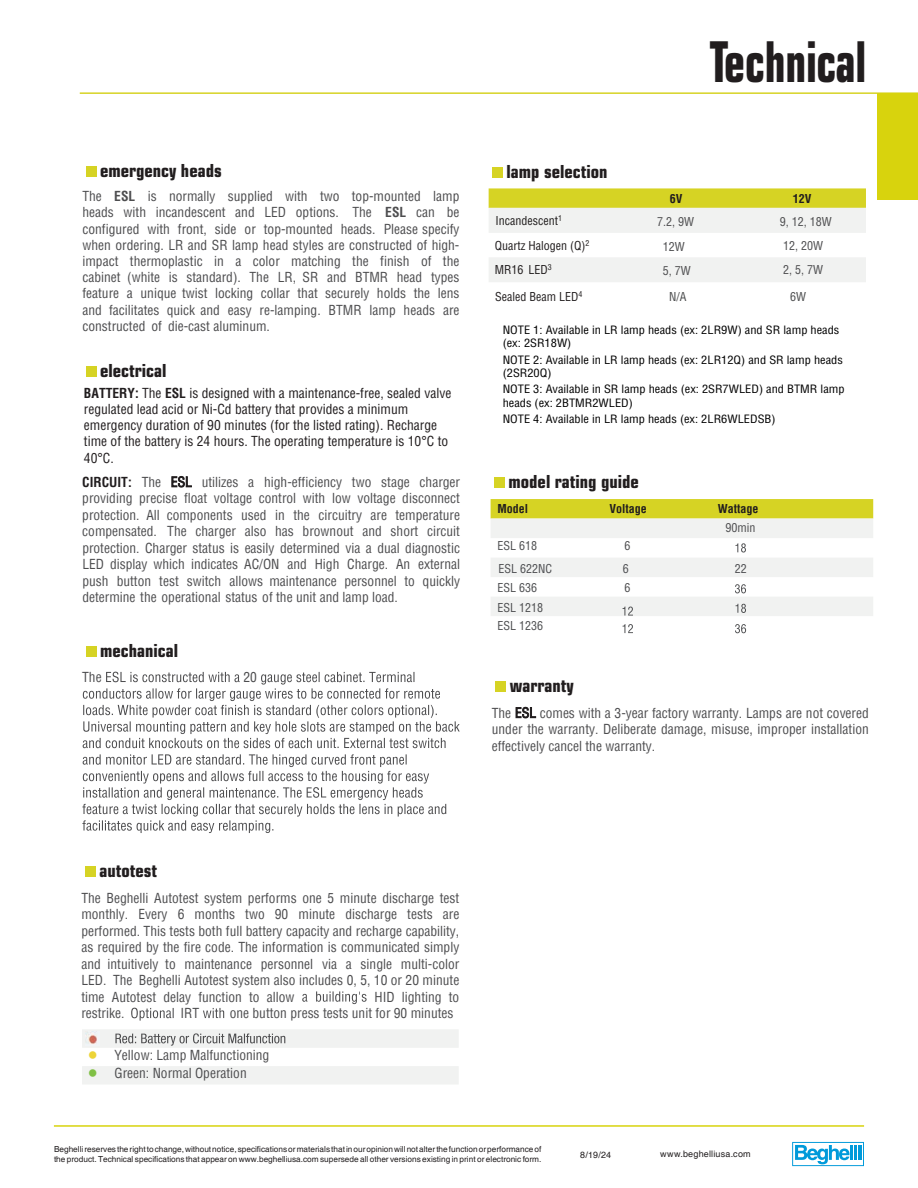
<style>
.page{position:relative;width:918px;height:1188px;background:#fff}
.page>*{position:absolute;margin:0;border:0;box-sizing:border-box;transform-origin:0 0}
.t1{font:700 condensed 56.25px "Eurostile";letter-spacing:-.01em;color:#211d1e;scale:.8 1}
.t2{font:700 condensed 18px "Eurostile";color:#211d1e}
.t3{font:condensed 13.5px/16.5px "Helvetica";color:#4d4d4f;text-align:justify}
.t4{font:condensed 13.5px/16.2px "Helvetica LT Std";color:#4d4d4f;text-align:justify}
.t5{font:condensed 13.5px/16.2px "Helvetica LT Std";color:#211d1e}
.t6{font:condensed 12px "Helvetica LT Std";color:#4d4d4f}
.t7{font:condensed 12px/18.6px "Helvetica LT Std";color:#4d4e50}
.t8{font:condensed 12px "Helvetica LT Std";color:#211d1e}
.t9{font:700 condensed 12px "Helvetica";color:#211d1e}
.t10{font:condensed 12px "Helvetica LT Std";color:#231f20}
.t11{font:condensed 12px "Helvetica LT Std";color:#211e1e}
.t12{font:condensed 12px "Helvetica LT Std";color:#4d4e51}
.t13{font:condensed 12px "Helvetica LT Std";color:#4b4c4d}
.t14{font:condensed 11.25px/12.6px "Helvetica LT Std";color:#000;scale:1.1 1}
.t15{font:9px "Helvetica";letter-spacing:.02em;color:#231f20}
.t16{font:8.25px/9.9px "Helvetica";color:#231f20}
.s1{font-weight:700}
.s2{color:#221e1f}
.s3{font-weight:700;color:#211d1e}
.s4{color:#211d1e}
.s5{font-size:24px;color:#edd437}
.s6{font-size:24px;color:#80c045}
</style>
<div class="page">
<div style="left:489px;top:258px;width:377px;height:24px;background:#f1f2f1"></div>
<hr style="left:80px;top:92px;width:838px;height:2px;background:#d6d324">
<div style="left:86px;top:167px;width:10px;height:10px;background:#d6d324"></div>
<div style="left:86px;top:367px;width:10px;height:10px;background:#d6d324"></div>
<div style="left:86px;top:646px;width:10px;height:10px;background:#d6d324"></div>
<svg style="left:83px;top:672px;width:377px;height:76px"></svg>
<svg style="left:82px;top:754px;width:364px;height:79px"></svg>
<div style="left:85px;top:867px;width:10px;height:10px;background:#d6d324"></div>
<svg style="left:302px;top:994px;width:5px;height:8px"></svg>
<svg style="left:316px;top:991px;width:51px;height:13px"></svg>
<svg style="left:131px;top:1008px;width:43px;height:13px"></svg>
<svg style="left:203px;top:1008px;width:21px;height:10px"></svg>
<div style="left:493px;top:167px;width:10px;height:10px;background:#d6d324"></div>
<svg style="left:489px;top:188px;width:377px;height:45px"></svg>
<div style="left:495px;top:478px;width:10px;height:10px;background:#d6d324"></div>
<svg style="left:491px;top:499px;width:382px;height:20px;background:#d7d42b"></svg>
<svg style="left:491px;top:519px;width:382px;height:115px"></svg>
<svg style="left:735px;top:543px;width:11px;height:10px"></svg>
<svg style="left:735px;top:584px;width:11px;height:9px"></svg>
<svg style="left:623px;top:607px;width:10px;height:9px"></svg>
<svg style="left:736px;top:604px;width:10px;height:9px"></svg>
<svg style="left:623px;top:624px;width:10px;height:9px"></svg>
<svg style="left:735px;top:624px;width:11px;height:9px"></svg>
<div style="left:496px;top:682px;width:10px;height:10px;background:#d6d324"></div>
<svg style="left:82px;top:1030px;width:377px;height:54px"></svg>
<img style="left:85px;top:1032px;width:14px;height:13px">
<svg style="left:792px;top:1142px;width:72px;height:24px"></svg>
<hr style="left:54px;top:1125px;width:810px;height:2px;background:#d8d30d">
<div style="left:877px;top:93px;width:41px;height:106px;background:#d8d30d"></div>
<h1 class="t1" style="left:710px;top:27px;width:197px">Technical</h1>
<h2 class="t2" style="left:100px;top:160px;width:123px">emergency heads</h2>
<p class="t4" style="left:82px;top:188px;width:379px">The <span class="s1">ESL</span> is normally supplied with two top-mounted lamp heads with incandescent and LED options. The <span class="s1">ESL</span> can be configured with front, side or top-mounted heads. Please specify when ordering. LR and SR lamp head styles are constructed of high&shy;impact thermoplastic in a color matching the finish of the cabinet (white is standard). The LR, SR and BTMR head types feature a unique twist locking collar that securely holds the lens and facilitates quick and easy re-lamping. BTMR lamp heads are constructed of die-cast aluminum.</p>
<h2 class="t2" style="left:100px;top:360px;width:68px">electrical</h2>
<p class="t5" style="left:84px;top:385px;width:369px"><span class="s1">BATTERY:</span> The <span class="s1">ESL</span> is designed with a maintenance-free, sealed valve regulated lead acid or Ni-Cd battery that provides a minimum emergency duration of 90 min<span class="s2">utes (for the listed rating). Recharge time of the battery is 24 hours. The operating temperature is 10°C to 40°C.</span></p>
<p class="t3" style="left:82px;top:473px;width:379px"><span class="s3">CIRCUIT:</span> The <span class="s4">ESL</span> utilizes a high-efficiency two stage charger providing precise float voltage control with low voltage disconnect protection. All components used in the circuitry are temperature compensated. The charger also has brownout and short circuit protection. Charger status is easily determined via a dual diagnostic LED display which indicates AC/ON and High Charge. An external push button test switch allows maintenance personnel to quickly determine the operational status of the unit and lamp load.</p>
<h2 class="t2" style="left:100px;top:639px;width:80px">mechanical</h2>
<p class="t3" style="left:82px;top:669px;width:21px">The</p>
<p class="t3" style="left:243px;top:669px;width:15px">20</p>
<h2 class="t2" style="left:507px;top:160px;width:103px">lamp selection</h2>
<p class="t9" style="left:670px;top:190px;width:14px">6V</p>
<p class="t9" style="left:793px;top:190px;width:20px">12V</p>
<p class="t11" style="left:495px;top:213px;width:68px">Incandescent<sup>1</sup></p>
<p class="t6" style="left:657px;top:214px;width:38px">7.2, 9W</p>
<p class="t6" style="left:780px;top:214px;width:53px">9, 12, 18W</p>
<p class="t8" style="left:495px;top:238px;width:96px">Quartz Halogen (Q)<sup>2</sup></p>
<p class="t6" style="left:663px;top:239px;width:23px">12W</p>
<p class="t6" style="left:783px;top:238px;width:41px">12, 20W</p>
<p class="t8" style="left:495px;top:262px;width:58px">MR16 LED<sup>3</sup></p>
<p class="t10" style="left:495px;top:289px;width:89px">Sealed Beam LED<sup>4</sup></p>
<p class="t13" style="left:669px;top:289px;width:19px">N/A</p>
<p class="t13" style="left:790px;top:289px;width:17px">6W</p>
<p class="t6" style="left:663px;top:263px;width:29px">5, 7W</p>
<p class="t6" style="left:783px;top:262px;width:41px">2, 5, 7W</p>
<p class="t14" style="left:503px;top:324px;width:308px">NOTE 1: Available in LR lamp heads (ex: 2LR9W) and SR lamp heads (ex: 2SR18W)</p>
<p class="t14" style="left:503px;top:354px;width:311px">NOTE 2: Available in LR lamp heads (ex: 2LR12Q) and SR lamp heads (2SR20Q)</p>
<p class="t14" style="left:503px;top:383px;width:312px;line-height:13.5px">NOTE 3: Available in SR lamp heads (ex: 2SR7WLED) and BTMR lamp heads (ex: 2BTMR2WLED)</p>
<p class="t14" style="left:503px;top:413px;width:250px">NOTE 4: Available in LR lamp heads (ex: 2LR6WLEDSB)</p>
<h2 class="t2" style="left:509px;top:471px;width:132px">model rating guide</h2>
<p class="t9" style="left:497px;top:501px;width:32px">Model</p>
<p class="t9" style="left:610px;top:501px;width:39px">Voltage</p>
<p class="t9" style="left:718px;top:500px;width:42px">Wattage</p>
<p class="t6" style="left:726px;top:520px;width:31px">90min</p>
<p class="t7" style="left:497px;top:536px;width:41px">ESL 618</p>
<p class="t6" style="left:625px;top:538px;width:7px">6</p>
<p class="t7" style="left:497px;top:579px;width:41px">ESL 636</p>
<p class="t6" style="left:625px;top:580px;width:7px">6</p>
<p class="t7" style="left:497px;top:598px;width:47px">ESL 1218<br>ESL 1236</p>
<p class="t12" style="left:499px;top:561px;width:55px">ESL 622NC</p>
<p class="t12" style="left:623px;top:561px;width:7px">6</p>
<p class="t12" style="left:735px;top:561px;width:13px">22</p>
<h2 class="t2" style="left:510px;top:675px;width:66px">warranty</h2>
<p class="t3" style="left:492px;top:704px;width:379px">The <span class="s4">ESL</span> comes with a 3-year factory warranty. Lamps are not covered under the warranty. Deliberate damage, misuse, improper installation effectively cancel the warranty.</p>
<h2 class="t2" style="left:99px;top:860px;width:59px">autotest</h2>
<p class="t3" style="left:81px;top:889px;width:380px">The Beghelli Autotest system performs one 5 minute discharge test monthly. Every 6 months two 90 minute discharge tests are performed. This tests both full battery capacity and recharge capability, as required by the fire code. The information is communicated simply and intuitively to maintenance personnel via a single multi-color LED. The Beghelli Autotest system also includes 0, 5, 10 or 20 minute time Autotest delay function to allow</p>
<p class="t3" style="left:374px;top:988px;width:86px">HID lighting to</p>
<p class="t3" style="left:81px;top:1005px;width:45px">restrike.</p>
<p class="t3" style="left:181px;top:1005px;width:20px">IRT</p>
<p class="t3" style="left:230px;top:1005px;width:225px">one button press tests unit for 90 minutes</p>
<p class="t3" style="left:89px;top:1047px;width:182px"><span class="s5">•</span> Yellow: Lamp Malfunctioning</p>
<p class="t3" style="left:89px;top:1065px;width:160px"><span class="s6">•</span> Green: Normal Operation</p>
<p class="t16" style="left:54px;top:1145px;width:489px">Beghelli reserves the right to change, without notice, specifications or materials that in our opinion will not alter the function or performance of the product. Technical specifications that appear on www.beghelliusa.com supersede all other versions existing in print or electronic form.</p>
<p class="t15" style="left:580px;top:1148px;width:33px">8/19/24</p>
<p class="t15" style="left:660px;top:1149px;width:92px">www.beghelliusa.com</p>
</div>
